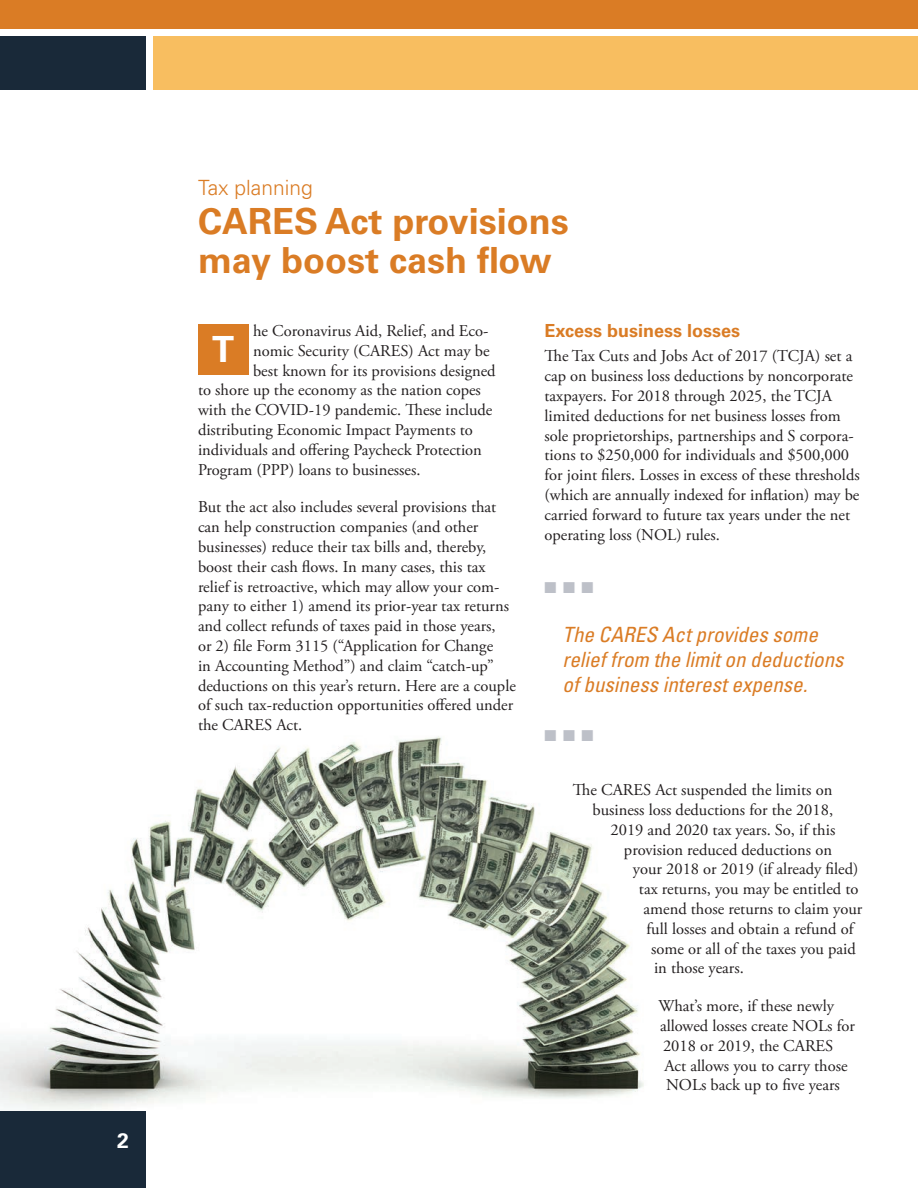
<style>
.page{position:relative;width:918px;height:1188px;background:#fff}
.page>*{position:absolute;margin:0;border:0;box-sizing:border-box;transform-origin:0 0}
.t1{font:700 36px/39px "Univers LT Std";color:#da7c25}
.t2{font:700 36px "Univers LT Std";color:#fff}
.t3{font:italic condensed 21px/25.2px "Univers LT Std";color:#da7c25}
.t4{font:300 21px "Univers LT Std";color:#da7c25}
.t5{font:700 21px "Univers LT Std";color:#fff}
.t6{font:700 18px "Univers LT Std";color:#da7c25}
.t7{font:16.5px/19.8px "Adobe Garamond Pro";color:#231f20}
.t8{font:15.75px "Zapf Dingbats ITC";color:#bdc0c8}
</style>
<div class="page">
<img style="left:0;top:736px;width:644px;height:376px">
<div style="left:0;top:1112px;width:146px;height:76px;background:#192939"></div>
<div style="left:198px;top:324px;width:51px;height:51px;background:#da7c25"></div>
<div style="left:153px;top:36px;width:765px;height:54px;background:#f8be60"></div>
<div style="left:0;top:36px;width:146px;height:54px;background:#192939"></div>
<div style="left:0;top:0;width:918px;height:28px;background:#da7c25"></div>
<p class="t5" style="left:117px;top:1128px;width:13px">2</p>
<p class="t4" style="left:198px;top:175px;width:116px">Tax planning</p>
<h1 class="t1" style="left:198px;top:202px;width:372px">CARES Act provisions may boost cash flow</h1>
<p class="t7" style="left:253px;top:321px;width:237px">he Coronavirus Aid, Relief, and Eco-</p>
<p class="t7" style="left:253px;top:341px;width:238px">nomic Security (CARES) Act may be</p>
<p class="t7" style="left:253px;top:361px;width:244px">best known for its provisions designed</p>
<p class="t7" style="left:198px;top:381px;width:284px">to shore up the economy as the nation copes</p>
<p class="t7" style="left:198px;top:401px;width:296px">with the COVID-19 pandemic. These include</p>
<p class="t7" style="left:198px;top:420px;width:276px">distributing Economic Impact Payments to</p>
<p class="t7" style="left:198px;top:440px;width:285px">individuals and offering Paycheck Protection</p>
<p class="t7" style="left:198px;top:460px;width:224px">Program (PPP) loans to businesses.</p>
<p class="t7" style="left:198px;top:498px;width:319px">But the act also includes several provisions that can help construction companies (and other businesses) reduce their tax bills and, thereby, boost their cash flows. In many cases, this tax relief is retroactive, which may allow your com&shy;pany to either 1) amend its prior-year tax returns and collect refunds of taxes paid in those years,<br>or 2) file Form 3115 (“Application for Change<br>in Accounting Method”) and claim “catch-up” deductions on this year’s return. Here are a couple of such tax-reduction opportunities offered under the CARES Act.</p>
<h1 class="t2" style="left:212px;top:329px;width:23px">T</h1>
<p class="t6" style="left:544px;top:320px;width:197px">Excess business losses</p>
<p class="t7" style="left:544px;top:347px;width:317px">The Tax Cuts and Jobs Act of 2017 (TCJA) set a cap on business loss deductions by noncorporate taxpayers. For 2018 through 2025, the TCJA limited deductions for net business losses from sole proprietorships, partnerships and S corpora&shy;tions to $250,000 for individuals and $500,000 for joint filers. Losses in excess of these thresholds (which are annually indexed for inflation) may be carried forward to future tax years under the net operating loss (NOL) rules.</p>
<p class="t8" style="left:544px;top:580px;width:51px">■ ■ ■</p>
<p class="t3" style="left:562px;top:622px;width:283px">The CARES Act provides some relief from the limit on deductions of business interest expense.</p>
<p class="t8" style="left:544px;top:728px;width:51px">■ ■ ■</p>
<p class="t7" style="left:573px;top:781px;width:261px">The CARES Act suspended the limits on</p>
<p class="t7" style="left:592px;top:800px;width:242px">business loss deductions for the 2018,</p>
<p class="t7" style="left:610px;top:820px;width:226px">2019 and 2020 tax years. So, if this</p>
<p class="t7" style="left:624px;top:840px;width:210px">provision reduced deductions on</p>
<p class="t7" style="left:633px;top:860px;width:227px">your 2018 or 2019 (if already filed)</p>
<p class="t7" style="left:639px;top:880px;width:221px">tax returns, you may be entitled to</p>
<p class="t7" style="left:644px;top:899px;width:220px">amend those returns to claim your</p>
<p class="t7" style="left:647px;top:919px;width:208px">full losses and obtain a refund of</p>
<p class="t7" style="left:651px;top:939px;width:206px">some or all of the taxes you paid</p>
<p class="t7" style="left:654px;top:959px;width:91px">in those years.</p>
<p class="t7" style="left:659px;top:997px;width:177px">What’s more, if these newly</p>
<p class="t7" style="left:660px;top:1016px;width:196px">allowed losses create NOLs for</p>
<p class="t7" style="left:663px;top:1036px;width:172px">2018 or 2019, the CARES</p>
<p class="t7" style="left:665px;top:1056px;width:185px">Act allows you to carry those</p>
<p class="t7" style="left:666px;top:1076px;width:175px">NOLs back up to five years</p>
</div>
